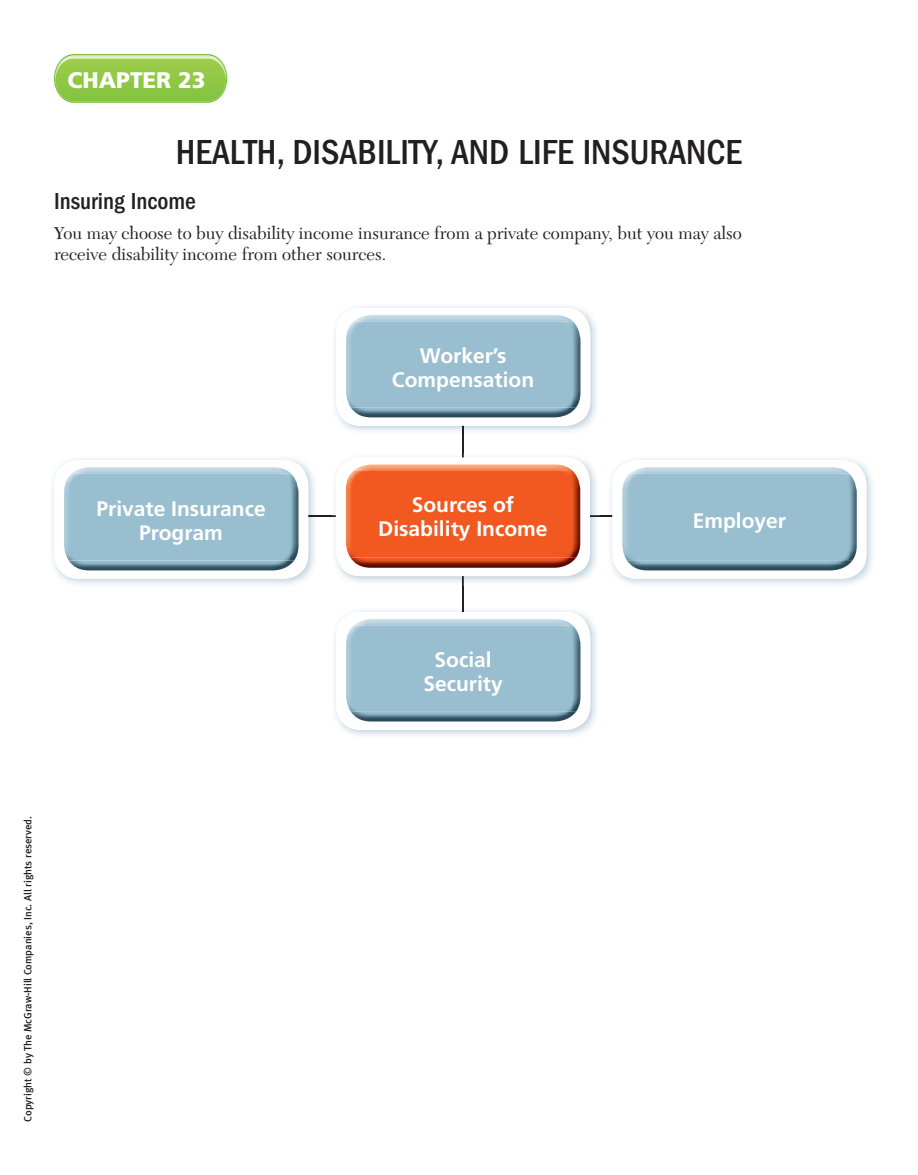
<style>
.page{position:relative;width:918px;height:1175px;background:#fff}
.page>*{position:absolute;margin:0;border:0;box-sizing:border-box;transform-origin:0 0}
.t1{font:500 condensed 36px "ITC Franklin Gothic Std";color:#231f20}
.t2{font:500 condensed 24px "ITC Franklin Gothic Std";color:#231f20}
.t3{font:900 22.5px "Frutiger LT Std";color:#fff}
.t4{font:700 21px/24px "Frutiger LT Std";color:#fff;text-align:center}
.t5{font:18px/21px "New Caledonia LT Std";color:#231f20}
.t6{font:500 10.5px "Meta LF";color:#231f20}
</style>
<div class="page">
<svg style="left:54px;top:54px;width:173px;height:49px;background:#9acc59"></svg>
<hr style="left:214px;top:515px;width:492px;height:2px;background:#231f20">
<hr style="left:462px;top:369px;width:2px;height:301px;background:#231f20">
<img style="left:334px;top:306px;width:263px;height:126px">
<svg style="left:462px;top:426px;width:2px;height:6px"></svg>
<div style="left:336px;top:308px;width:254px;height:118px;background:#fff;border-radius:25px"></div>
<img style="left:353px;top:315px;width:220px;height:7px">
<img style="left:351px;top:408px;width:225px;height:9px">
<div style="left:346px;top:322px;width:234px;height:86px;background:#99bed0"></div>
<img style="left:334px;top:610px;width:263px;height:126px">
<div style="left:336px;top:612px;width:254px;height:118px;background:#fff;border-radius:25px"></div>
<img style="left:355px;top:619px;width:217px;height:6px">
<img style="left:351px;top:711px;width:225px;height:10px">
<div style="left:346px;top:625px;width:234px;height:86px;background:#99bed0"></div>
<img style="left:52px;top:458px;width:263px;height:127px">
<svg style="left:308px;top:515px;width:7px;height:2px"></svg>
<div style="left:54px;top:460px;width:254px;height:119px;background:#fff;border-radius:25px"></div>
<img style="left:72px;top:467px;width:219px;height:7px">
<img style="left:69px;top:560px;width:225px;height:10px">
<div style="left:64px;top:474px;width:235px;height:86px;background:#99bed0"></div>
<img style="left:334px;top:456px;width:263px;height:127px">
<img style="left:332px;top:515px;width:268px;height:2px">
<img style="left:462px;top:453px;width:2px;height:132px">
<div style="left:336px;top:457px;width:254px;height:119px;background:#fff;border-radius:25px"></div>
<img style="left:354px;top:464px;width:219px;height:7px">
<img style="left:350px;top:557px;width:226px;height:11px">
<div style="left:346px;top:471px;width:234px;height:86px;background:#f15921"></div>
<img style="left:610px;top:458px;width:263px;height:127px">
<div style="left:612px;top:460px;width:255px;height:119px;background:#fff;border-radius:25px"></div>
<img style="left:630px;top:467px;width:219px;height:7px">
<img style="left:627px;top:560px;width:226px;height:10px">
<div style="left:622px;top:474px;width:235px;height:86px;background:#99bed0"></div>
<p class="t3" style="left:68px;top:70px;width:140px">CHAPTER 23</p>
<p class="t1" style="left:176px;top:138px;width:568px">HEALTH, DISABILITY, AND LIFE INSURANCE</p>
<p class="t2" style="left:54px;top:192px;width:143px">Insuring Income</p>
<p class="t5" style="left:54px;top:224px;width:689px">You may choose to buy disability income insurance from a private company, but you may also receive disability income from other sources.</p>
<p class="t4" style="left:392px;top:344px;width:144px">Worker’s<br>Compensation</p>
<p class="t4" style="left:97px;top:497px;width:171px">Private Insurance<br>Program</p>
<p class="t4" style="left:378px;top:494px;width:171px">Sources of<br>Disability Income</p>
<p class="t4" style="left:423px;top:648px;width:81px">Social<br>Security</p>
<p class="t4" style="left:693px;top:509px;width:95px">Employer</p>
<p class="t6" style="left:24px;top:1121px;width:307px;rotate:-90deg">Copyright © by The McGraw-Hill Companies, Inc. All rights reserved.</p>
</div>
